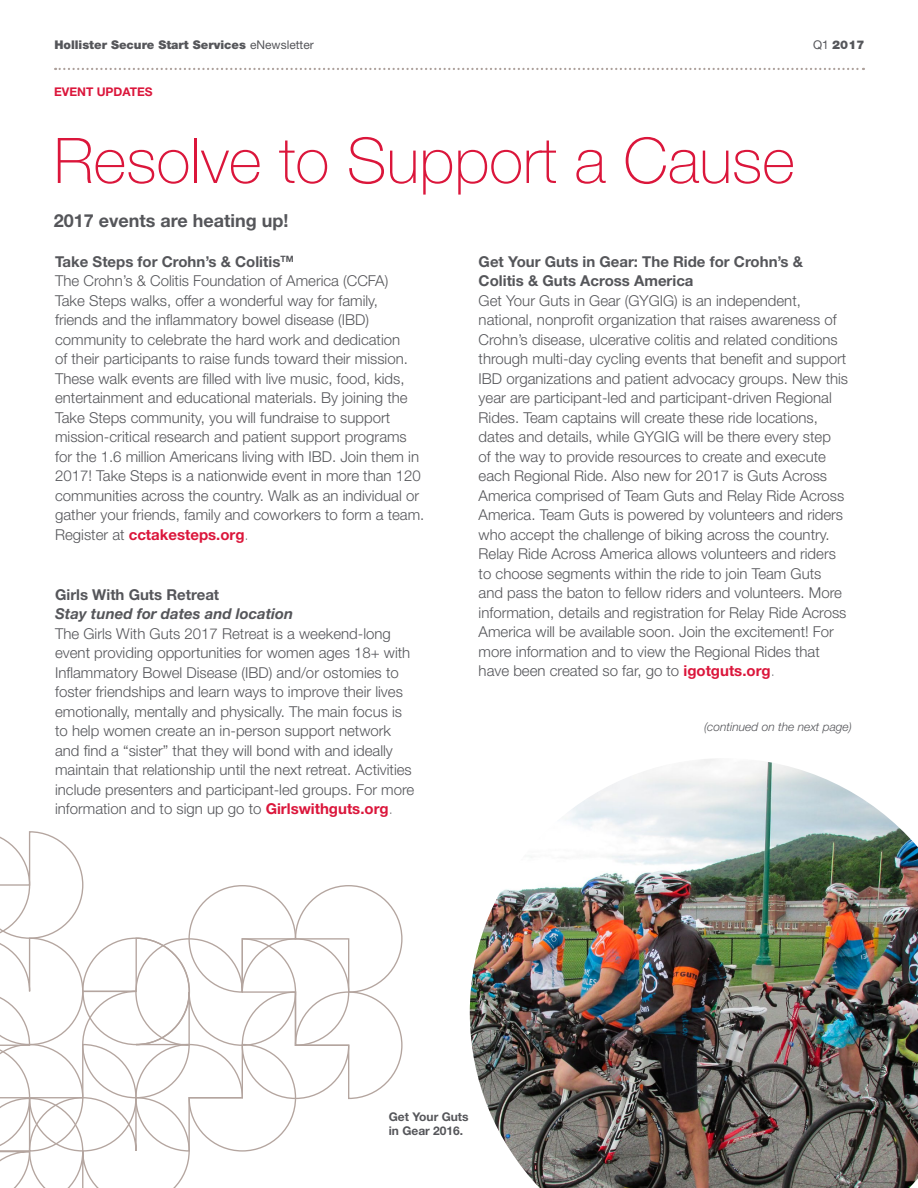
<style>
.page{position:relative;width:918px;height:1188px;background:#fff}
.page>*{position:absolute;margin:0;border:0;box-sizing:border-box;transform-origin:0 0}
.t1{font:100 63px "Helvetica Neue LT Std";color:#db163b}
.t2{font:700 18px "Helvetica Neue LT Std";color:#55565a}
.t3{font:300 15px/19.5px "Helvetica Neue LT Std";color:#55565a}
.t4{font:700 15px/19.5px "Helvetica Neue LT Std";color:#55565a}
.t5{font:italic 700 15px "Helvetica Neue LT Std";color:#55565a}
.t6{font:900 12px "Helvetica Neue LT Std";color:#55565a}
.t7{font:italic 300 12px "Helvetica Neue LT Std";color:#55565a}
.t8{font:700 12px/14.4px "Helvetica Neue LT Std";color:#55565a}
.t9{font:700 12px "Helvetica Neue LT Std";color:#db163b}
.s1{font-weight:400}
.s2{font-weight:700}
.s3{font-weight:700;color:#db163b}
.s4{font-weight:100}
</style>
<div class="page">
<svg style="left:55px;top:68px;width:809px;height:2px"></svg>
<img style="left:470px;top:759px;width:448px;height:429px">
<svg style="left:0;top:831px;width:403px;height:357px"></svg>
<p class="t6" style="left:54px;top:38px;width:261px">Hollister Secure Start Services <span class="s1">eNewsletter</span></p>
<p class="t6" style="left:813px;top:38px;width:53px"><span class="s1">Q1</span> 2017</p>
<p class="t9" style="left:54px;top:84px;width:100px">EVENT UPDATES</p>
<h1 class="t1" style="left:54px;top:125px;width:743px">Resolve to Support a Cause</h1>
<p class="t2" style="left:54px;top:210px;width:236px">2017 events are heating up!</p>
<p class="t3" style="left:55px;top:251px;width:371px"><span class="s2">Take Steps for Crohn’s &amp; Colitis</span><sup>TM<br></sup>The Crohn’s &amp; Colitis Foundation of America (CCFA)<br>Take Steps walks, offer a wonderful way for family, friends and the inflammatory bowel disease (IBD) community to celebrate the hard work and dedication<br>of their participants to raise funds toward their mission.<br>These walk events are filled with live music, food, kids, entertainment and educational materials. By joining the Take Steps community, you will fundraise to support mission-critical research and patient support programs for the 1.6 million Americans living with IBD. Join them in 2017! Take Steps is a nationwide event in more than 120 communities across the country. Walk as an individual or gather your friends, family and coworkers to form a team.<br>Register at <span class="s3">cctakesteps.org</span><span class="s4">.</span></p>
<p class="t4" style="left:55px;top:584px;width:166px">Girls With Guts Retreat</p>
<p class="t5" style="left:55px;top:605px;width:240px">Stay tuned for dates and location</p>
<p class="t3" style="left:55px;top:623px;width:361px">The Girls With Guts 2017 Retreat is a weekend-long event providing opportunities for women ages 18+ with Inflammatory Bowel Disease (IBD) and/or ostomies to foster friendships and learn ways to improve their lives emotionally, mentally and physically. The main focus is to help women create an in-person support network and find a “sister” that they will bond with and ideally maintain that relationship until the next retreat. Activities include presenters and participant-led groups. For more information and to sign up go to <span class="s3">Girlswithguts.org</span><span class="s4">.</span></p>
<p class="t4" style="left:479px;top:251px;width:326px">Get Your Guts in Gear: The Ride for Crohn’s &amp;<br>Colitis &amp; Guts Across America</p>
<p class="t3" style="left:479px;top:290px;width:371px">Get Your Guts in Gear (GYGIG) is an independent, national, nonprofit organization that raises awareness of Crohn’s disease, ulcerative colitis and related conditions through multi-day cycling events that benefit and support IBD organizations and patient advocacy groups. New this year are participant-led and participant-driven Regional Rides. Team captains will create these ride locations, dates and details, while GYGIG will be there every step<br>of the way to provide resources to create and execute each Regional Ride. Also new for 2017 is Guts Across America comprised of Team Guts and Relay Ride Across America. Team Guts is powered by volunteers and riders who accept the challenge of biking across the country.<br>Relay Ride Across America allows volunteers and riders to choose segments within the ride to join Team Guts and pass the baton to fellow riders and volunteers. More information, details and registration for Relay Ride Across America will be available soon. Join the excitement! For more information and to view the Regional Rides that have been created so far, go to <span class="s3">igotguts.org</span><span class="s4">.</span></p>
<p class="t7" style="left:704px;top:719px;width:149px">(continued on the next page)</p>
<p class="t8" style="left:389px;top:1109px;width:81px">Get Your Guts in Gear 2016.</p>
</div>
